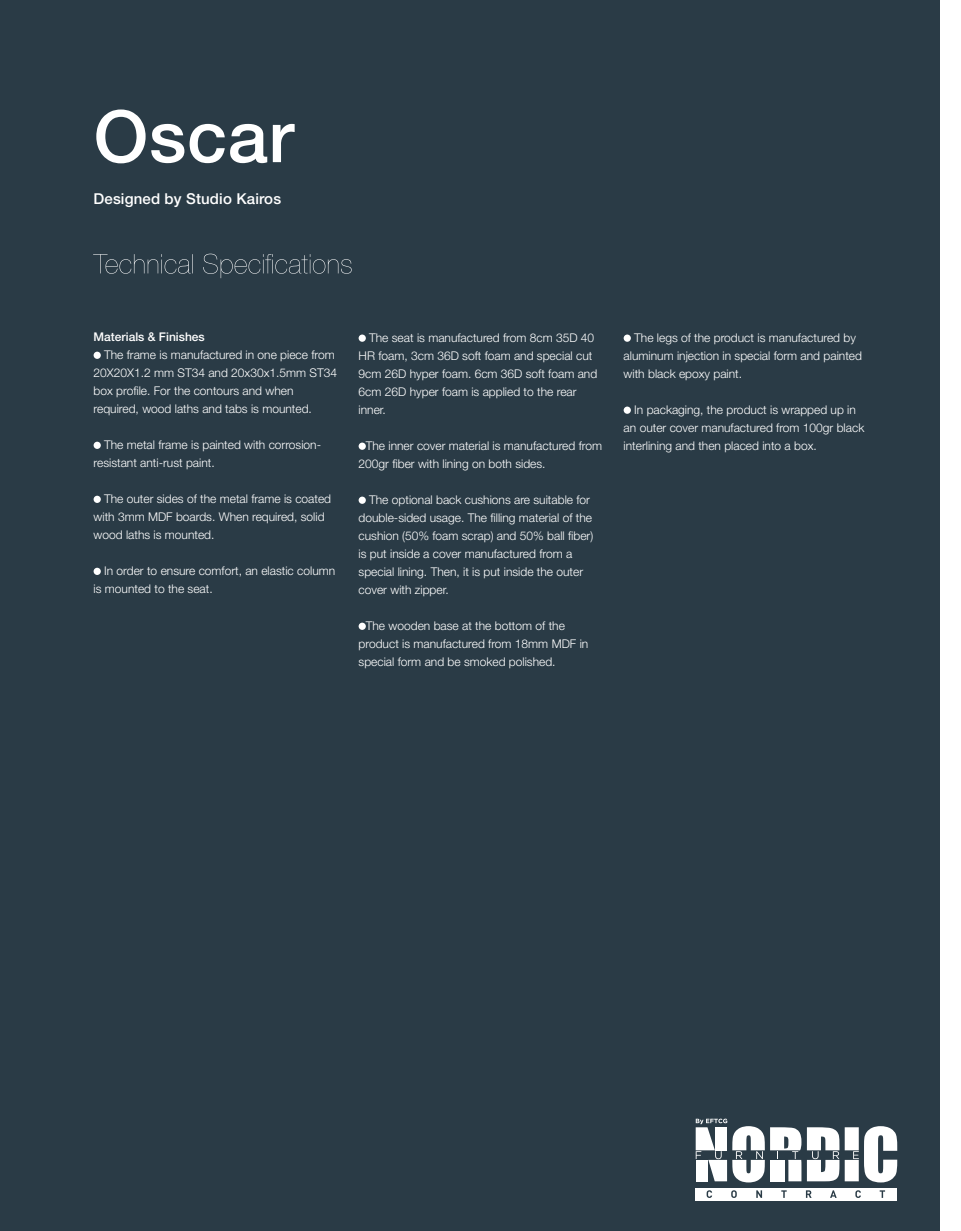
<style>
.page{position:relative;width:961px;height:1231px;background:#fff}
.page>*{position:absolute;margin:0;border:0;box-sizing:border-box;transform-origin:0 0}
.t1{font:500 72px "Helvetica Neue";letter-spacing:.01em;color:#fff}
.t2{font:500 15px "Helvetica Neue";letter-spacing:.01em;color:#fff}
.t3{font:300 12px/18px "Helvetica Neue";color:#fff}
.t4{font:500 12px "Helvetica Neue";color:#fff}
</style>
<div class="page">
<div style="left:0;top:0;width:939px;height:1231px;background:#2a3b46"></div>
<div style="left:94px;top:352px;width:7px;height:7px;background:#fff;border-radius:50%"></div>
<div style="left:94px;top:442px;width:7px;height:7px;background:#fff;border-radius:50%"></div>
<div style="left:94px;top:496px;width:7px;height:7px;background:#fff;border-radius:50%"></div>
<div style="left:94px;top:568px;width:7px;height:7px;background:#fff;border-radius:50%"></div>
<svg style="left:358px;top:334px;width:8px;height:8px"></svg>
<svg style="left:358px;top:442px;width:8px;height:8px"></svg>
<svg style="left:358px;top:496px;width:8px;height:8px"></svg>
<svg style="left:358px;top:622px;width:8px;height:8px"></svg>
<svg style="left:623px;top:334px;width:8px;height:8px"></svg>
<svg style="left:623px;top:406px;width:8px;height:8px"></svg>
<svg style="left:93px;top:254px;width:258px;height:24px"></svg>
<div style="left:695px;top:1188px;width:201px;height:12px;background:#fff"></div>
<svg style="left:864px;top:1126px;width:33px;height:56px"></svg>
<svg style="left:770px;top:1127px;width:31px;height:54px"></svg>
<svg style="left:807px;top:1127px;width:51px;height:54px"></svg>
<svg style="left:695px;top:1118px;width:69px;height:64px"></svg>
<svg style="left:706px;top:1190px;width:6px;height:7px"></svg>
<svg style="left:731px;top:1190px;width:5px;height:7px"></svg>
<svg style="left:756px;top:1190px;width:6px;height:7px"></svg>
<svg style="left:781px;top:1190px;width:5px;height:7px"></svg>
<svg style="left:806px;top:1190px;width:5px;height:7px"></svg>
<svg style="left:830px;top:1190px;width:6px;height:7px"></svg>
<svg style="left:855px;top:1190px;width:6px;height:7px"></svg>
<svg style="left:879px;top:1190px;width:6px;height:7px"></svg>
<h1 class="t1" style="left:94px;top:79px;width:202px">Oscar</h1>
<p class="t2" style="left:94px;top:187px;width:189px">Designed by Studio Kairos</p>
<p class="t4" style="left:94px;top:327px;width:113px">Materials &amp; Finishes</p>
<p class="t3" style="left:94px;top:345px;width:245px;text-indent:11px">The frame is manufactured in one piece from 20X20X1.2 mm ST34 and 20x30x1.5mm ST34 box profile. For the contours and when required, wood laths and tabs is mounted.</p>
<p class="t3" style="left:94px;top:435px;width:229px;text-indent:11px">The metal frame is painted with corrosion&shy;resistant anti-rust paint.</p>
<p class="t3" style="left:94px;top:489px;width:239px;text-indent:11px">The outer sides of the metal frame is coated with 3mm MDF boards. When required, solid wood laths is mounted.</p>
<p class="t3" style="left:94px;top:561px;width:243px;text-indent:11px">In order to ensure comfort, an elastic column is mounted to the seat.</p>
<p class="t3" style="left:358px;top:328px;width:240px;text-indent:11px">The seat is manufactured from 8cm 35D 40<br>HR foam, 3cm 36D soft foam and special cut<br>9cm 26D hyper foam. 6cm 36D soft foam and<br>6cm 26D hyper foam is applied to the rear inner.</p>
<p class="t3" style="left:358px;top:436px;width:245px;text-indent:7px">The inner cover material is manufactured from<br>200gr fiber with lining on both sides.</p>
<p class="t3" style="left:358px;top:490px;width:236px;text-indent:11px">The optional back cushions are suitable for double-sided usage. The filling material of the cushion (50% foam scrap) and 50% ball fiber) is put inside a cover manufactured from a special lining. Then, it is put inside the outer cover with zipper.</p>
<p class="t3" style="left:358px;top:616px;width:231px;text-indent:7px">The wooden base at the bottom of the product is manufactured from 18mm MDF in special form and be smoked polished.</p>
<p class="t3" style="left:623px;top:328px;width:240px;text-indent:11px">The legs of the product is manufactured by aluminum injection in special form and painted with black epoxy paint.</p>
<p class="t3" style="left:623px;top:400px;width:242px;text-indent:11px">In packaging, the product is wrapped up in an outer cover manufactured from 100gr black interlining and then placed into a box.</p>
</div>
